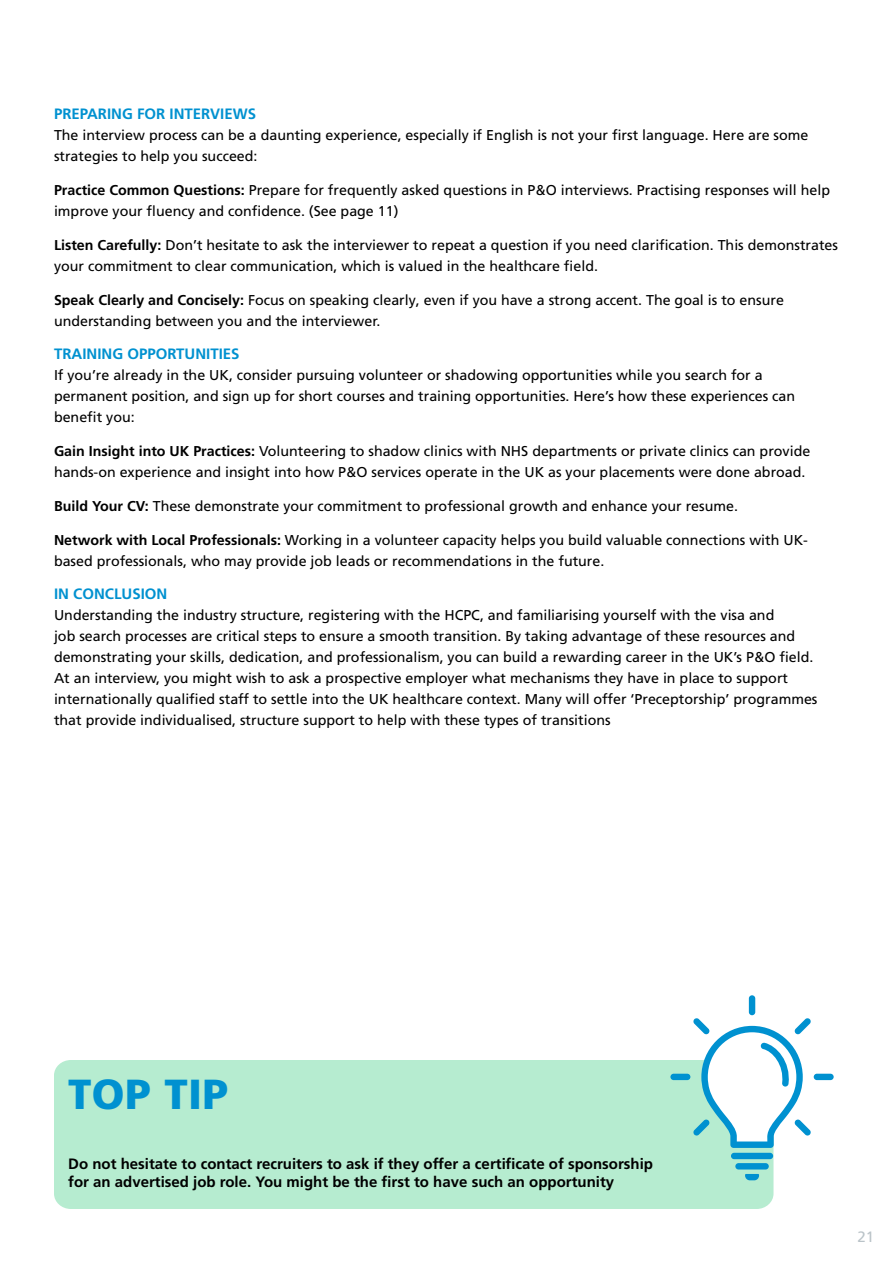
<style>
.page{position:relative;width:893px;height:1263px;background:#fff}
.page>*{position:absolute;margin:0;border:0;box-sizing:border-box;transform-origin:0 0}
.t1{font:900 42px "Frutiger LT Pro";letter-spacing:.01em;color:#0091d0}
.t2{font:700 15px/18px "Frutiger LT Pro";color:#000}
.t3{font:700 15px "Frutiger LT Pro";color:#0091d0}
.t4{font:15px "Frutiger LT Pro";color:#bac3c8}
.t5{font:14.25px/21px "Frutiger LT Pro";color:#000}
.s1{font-weight:700}
</style>
<div class="page">
<div style="left:54px;top:1060px;width:719px;height:149px;background:#b6ecd0;border-radius:16px"></div>
<div style="left:735px;top:1163px;width:34px;height:6px;background:#0091d0;border-radius:3px"></div>
<div style="left:731px;top:1153px;width:42px;height:6px;background:#0091d0;border-radius:3px"></div>
<svg style="left:745px;top:1174px;width:14px;height:6px"></svg>
<div style="left:749px;top:995px;width:6px;height:20px;background:#0091d0;border-radius:3px"></div>
<div style="left:814px;top:1074px;width:20px;height:6px;background:#0091d0;border-radius:3px"></div>
<div style="left:670px;top:1074px;width:20px;height:6px;background:#0091d0;border-radius:3px"></div>
<svg style="left:693px;top:1018px;width:118px;height:130px"></svg>
<p class="t3" style="left:54px;top:105px;width:204px">PREPARING FOR INTERVIEWS</p>
<p class="t5" style="left:54px;top:125px;width:756px">The interview process can be a daunting experience, especially if English is not your first language. Here are some strategies to help you succeed:</p>
<p class="t5" style="left:54px;top:180px;width:778px"><span class="s1">Practice Common Questions:</span> Prepare for frequently asked questions in P&amp;O interviews. Practising responses will help improve your fluency and confidence. (See page 11)</p>
<p class="t5" style="left:54px;top:234px;width:786px"><span class="s1">Listen Carefully:</span> Don’t hesitate to ask the interviewer to repeat a question if you need clarification. This demonstrates your commitment to clear communication, which is valued in the healthcare field.</p>
<p class="t5" style="left:54px;top:289px;width:731px"><span class="s1">Speak Clearly and Concisely:</span> Focus on speaking clearly, even if you have a strong accent. The goal is to ensure understanding between you and the interviewer.</p>
<p class="t3" style="left:54px;top:345px;width:187px">TRAINING OPPORTUNITIES</p>
<p class="t5" style="left:54px;top:365px;width:743px">If you’re already in the UK, consider pursuing volunteer or shadowing opportunities while you search for a permanent position, and sign up for short courses and training opportunities. Here’s how these experiences can benefit you:</p>
<p class="t5" style="left:54px;top:441px;width:758px"><span class="s1">Gain Insight into UK Practices:</span> Volunteering to shadow clinics with NHS departments or private clinics can provide hands-on experience and insight into how P&amp;O services operate in the UK as your placements were done abroad.</p>
<p class="t5" style="left:54px;top:495px;width:685px"><span class="s1">Build Your CV:</span> These demonstrate your commitment to professional growth and enhance your resume.</p>
<p class="t5" style="left:54px;top:529px;width:755px"><span class="s1">Network with Local Professionals:</span> Working in a volunteer capacity helps you build valuable connections with UK&shy;based professionals, who may provide job leads or recommendations in the future.</p>
<p class="t3" style="left:54px;top:585px;width:115px">IN CONCLUSION</p>
<p class="t5" style="left:54px;top:605px;width:765px">Understanding the industry structure, registering with the HCPC, and familiarising yourself with the visa and<br>job search processes are critical steps to ensure a smooth transition. By taking advantage of these resources and demonstrating your skills, dedication, and professionalism, you can build a rewarding career in the UK’s P&amp;O field.<br>At an interview, you might wish to ask a prospective employer what mechanisms they have in place to support internationally qualified staff to settle into the UK healthcare context. Many will offer ‘Preceptorship’ programmes that provide individualised, structure support to help with these types of transitions</p>
<p class="t1" style="left:68px;top:1069px;width:162px">TOP TIP</p>
<p class="t2" style="left:68px;top:1155px;width:586px">Do not hesitate to contact recruiters to ask if they offer a certificate of sponsorship for an advertised job role. You might be the first to have such an opportunity</p>
<p class="t4" style="left:858px;top:1227px;width:18px">21</p>
</div>
